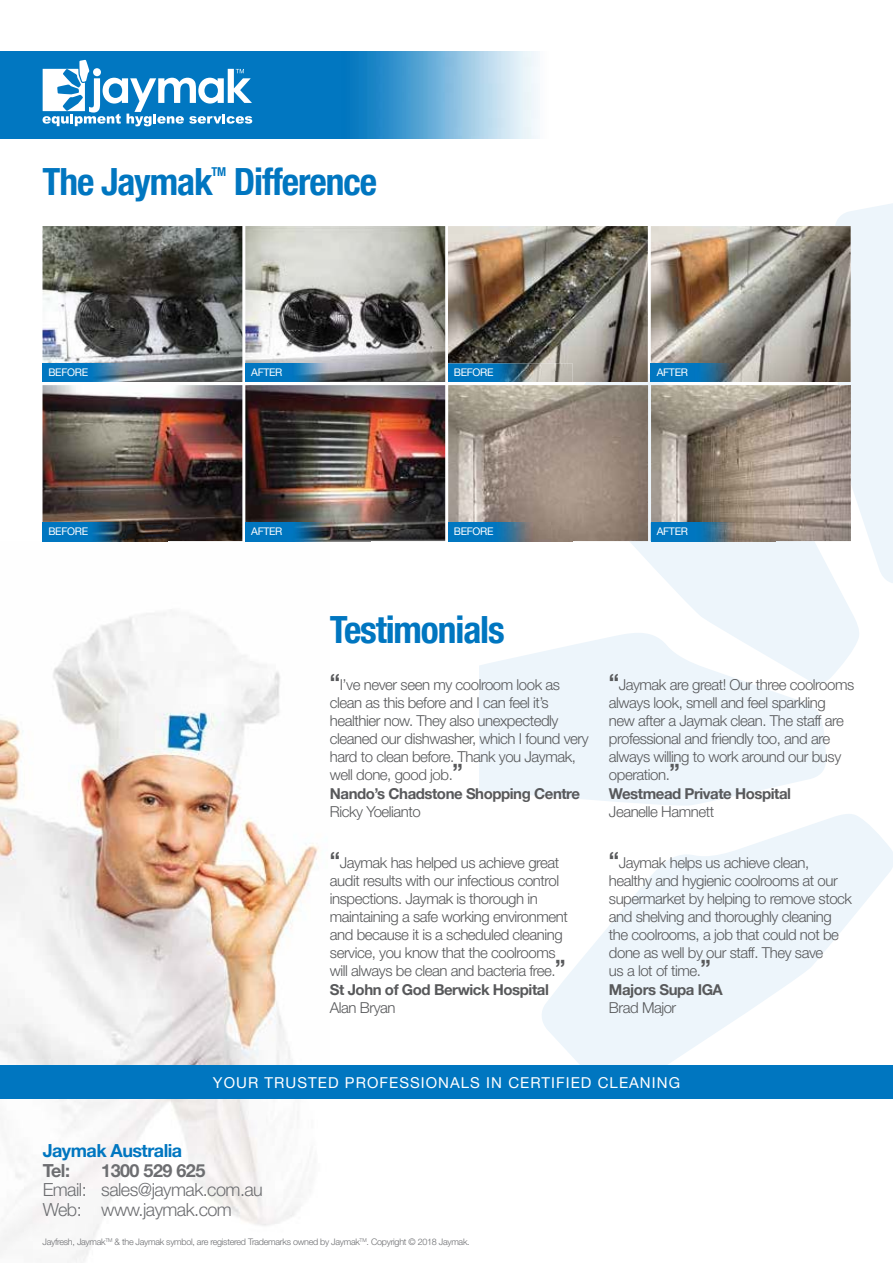
<style>
.page{position:relative;width:893px;height:1263px;background:#fff}
.page>*{position:absolute;margin:0;border:0;box-sizing:border-box;transform-origin:0 0}
.t1{font:700 condensed 37.5px "Helvetica Neue";letter-spacing:-.03em;color:#0076c0}
.t2{font:300 18px/19.5px "Helvetica Neue";letter-spacing:-.03em;color:#6d6e71}
.t3{font:700 18px "Helvetica Neue";letter-spacing:-.03em;color:#0076c0}
.t4{font:700 18px "Helvetica Neue";letter-spacing:-.03em;color:#6d6e71}
.t5{font:300 15px/18.1px "Helvetica Neue";letter-spacing:-.03em;color:#58595b}
.t6{font:15px "Helvetica Neue";letter-spacing:.07em;color:#fff}
.t7{font:700 condensed 12.3px "Helvetica Neue";color:#0076c0}
.t8{font:10.5px "Helvetica Neue";letter-spacing:-.03em;color:#fff}
.t9{font:300 9px "Helvetica Neue";letter-spacing:-.03em;color:#6d6e71}
.s1{font-weight:700;font-size:22.5px}
.s2{font-weight:700}
</style>
<div class="page">
<svg style="left:835px;top:203px;width:58px;height:380px;background:#eef5fb"></svg>
<svg style="left:584px;top:373px;width:277px;height:308px;fill:#edf5fb"></svg>
<svg style="left:479px;top:633px;width:347px;height:173px;fill:#edf5fb"></svg>
<svg style="left:542px;top:814px;width:351px;height:251px;fill:#edf5fb"></svg>
<img style="left:0;top:541px;width:330px;height:524px">
<img style="left:0;top:51px;width:538px;height:87px">
<svg style="left:43px;top:60px;width:209px;height:66px"></svg>
<img style="left:43px;top:385px;width:199px;height:156px">
<img style="left:245px;top:385px;width:200px;height:156px">
<img style="left:448px;top:385px;width:200px;height:156px">
<img style="left:43px;top:226px;width:199px;height:156px">
<img style="left:245px;top:226px;width:200px;height:156px">
<img style="left:448px;top:226px;width:200px;height:156px">
<img style="left:651px;top:226px;width:200px;height:156px">
<img style="left:651px;top:385px;width:200px;height:156px">
<img style="left:43px;top:541px;width:124px;height:1px">
<img style="left:43px;top:522px;width:124px;height:19px">
<img style="left:43px;top:363px;width:124px;height:19px">
<img style="left:448px;top:522px;width:125px;height:19px">
<img style="left:448px;top:363px;width:125px;height:19px">
<img style="left:245px;top:522px;width:125px;height:19px">
<img style="left:245px;top:363px;width:125px;height:19px">
<img style="left:651px;top:522px;width:124px;height:19px">
<img style="left:651px;top:363px;width:124px;height:19px">
<div style="left:0;top:1065px;width:893px;height:34px;background:#0076c0"></div>
<h1 class="t1" style="left:43px;top:159px;width:172px">The Jaymak</h1>
<p class="t7" style="left:212px;top:164px;width:16px">TM</p>
<h1 class="t1" style="left:234px;top:159px;width:145px">Difference</h1>
<p class="t8" style="left:48px;top:365px;width:41px">BEFORE</p>
<p class="t8" style="left:48px;top:524px;width:41px">BEFORE</p>
<p class="t8" style="left:251px;top:365px;width:33px">AFTER</p>
<p class="t8" style="left:454px;top:365px;width:41px">BEFORE</p>
<p class="t8" style="left:657px;top:365px;width:33px">AFTER</p>
<p class="t8" style="left:251px;top:524px;width:33px">AFTER</p>
<p class="t8" style="left:454px;top:524px;width:41px">BEFORE</p>
<p class="t8" style="left:657px;top:524px;width:33px">AFTER</p>
<h1 class="t1" style="left:330px;top:607px;width:176px">Testimonials</h1>
<p class="t5" style="left:330px;top:675px;width:260px"><span class="s1">“</span>I’ve never seen my coolroom look as clean as this before and I can feel it’s healthier now. They also unexpectedly cleaned our dishwasher, which I found very hard to clean before. Thank you Jaymak, well done, good job.<span class="s1">”<br></span><span class="s2">Nando’s Chadstone Shopping Centre</span></p>
<p class="t5" style="left:330px;top:802px;width:92px">Ricky Yoelianto</p>
<p class="t5" style="left:330px;top:853px;width:239px"><span class="s1">“</span>Jaymak has helped us achieve great audit results with our infectious control inspections. Jaymak is thorough in maintaining a safe working environment and because it is a scheduled cleaning service, you know that the coolrooms will always be clean and bacteria free.<span class="s1">” </span><span class="s2">St John of God Berwick Hospital</span></p>
<p class="t5" style="left:330px;top:998px;width:67px">Alan Bryan</p>
<p class="t5" style="left:609px;top:675px;width:247px"><span class="s1">“</span>Jaymak are great! Our three coolrooms always look, smell and feel sparkling new after a Jaymak clean. The staff are professional and friendly too, and are always willing to work around our busy operation.<span class="s1">”<br></span><span class="s2">Westmead Private Hospital</span></p>
<p class="t5" style="left:609px;top:802px;width:107px">Jeanelle Hamnett</p>
<p class="t5" style="left:609px;top:853px;width:245px"><span class="s1">“</span>Jaymak helps us achieve clean, healthy and hygienic coolrooms at our supermarket by helping to remove stock and shelving and thoroughly cleaning the coolrooms, a job that could not be done as well by our staff. They save<br>us a lot of time.<span class="s1">”<br></span><span class="s2">Majors Supa IGA</span></p>
<p class="t5" style="left:609px;top:998px;width:69px">Brad Major</p>
<p class="t6" style="left:213px;top:1072px;width:469px">YOUR TRUSTED PROFESSIONALS IN CERTIFIED CLEANING</p>
<p class="t3" style="left:43px;top:1140px;width:141px">Jaymak Australia</p>
<p class="t4" style="left:43px;top:1159px;width:29px">Tel:</p>
<p class="t4" style="left:101px;top:1159px;width:106px">1300 529 625</p>
<p class="t2" style="left:43px;top:1180px;width:222px">Email: sales@jaymak.com.au<br>Web: www.jaymak.com</p>
<p class="t9" style="left:43px;top:1236px;width:429px">Jayfresh, Jaymak<sup>TM</sup> &amp; the Jaymak symbol, are registered Trademarks owned by Jaymak<sup>TM</sup>. Copyright © 2018 Jaymak.</p>
</div>
